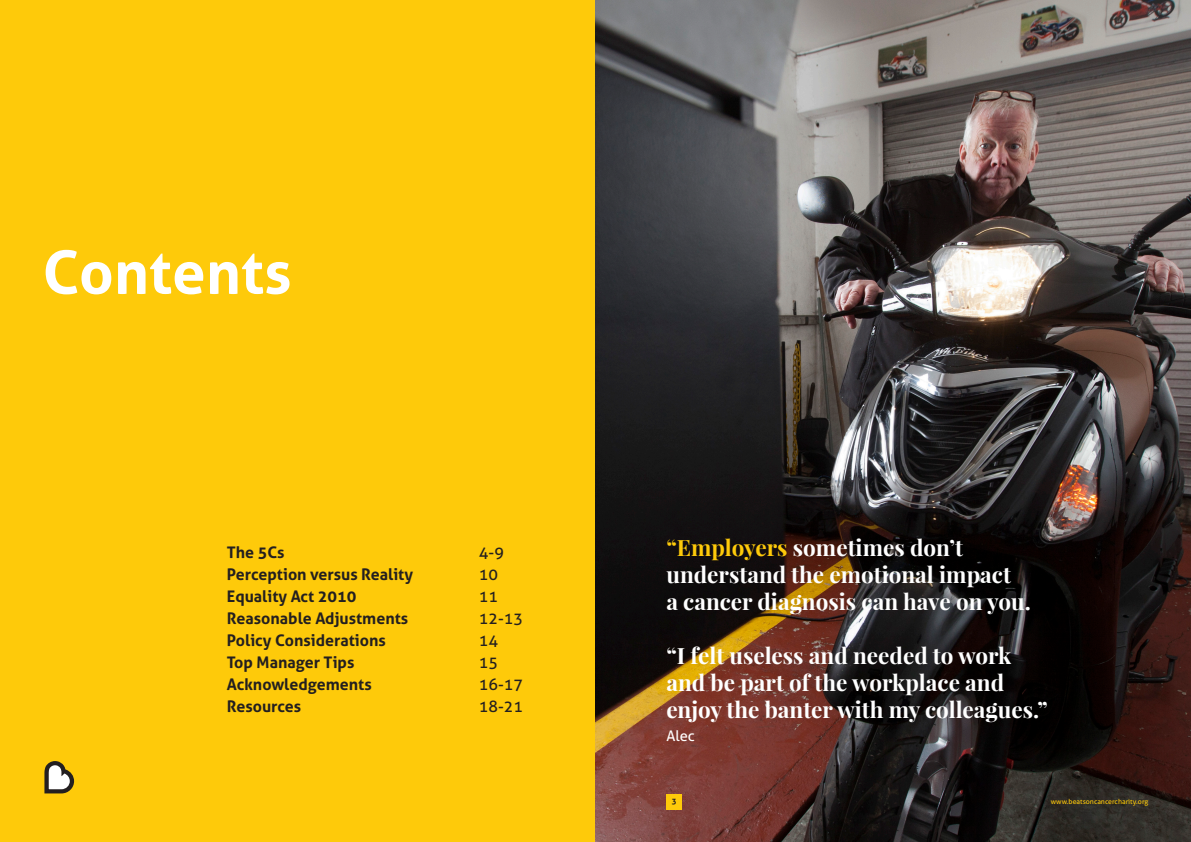
<style>
.page{position:relative;width:1191px;height:842px;background:#fff}
.page>*{position:absolute;margin:0;border:0;box-sizing:border-box;transform-origin:0 0}
.t1{font:700 60px "Aller";color:#fff}
.t2{font:700 22.5px "Playfair Display";color:#fff}
.t3{font:700 16px "Aller";color:#231f20}
.t4{font:16px "Aller";color:#231f20}
.t5{font:14.6px "Aller";color:#fff}
.t6{font:700 8px "Aller";color:#231f20}
.t7{font:7px "Aller";color:#feca0a}
.s1{color:#feca0a}
</style>
<div class="page">
<div style="left:0;top:0;width:595px;height:842px;background:#feca0a"></div>
<svg style="left:44px;top:761px;width:30px;height:32px"></svg>
<img style="left:595px;top:0;width:596px;height:842px">
<div style="left:666px;top:794px;width:16px;height:16px;background:#feca0a"></div>
<p class="t1" style="left:43px;top:235px;width:250px">Contents</p>
<p class="t3" style="left:227px;top:542px;width:59px">The 5Cs</p>
<p class="t4" style="left:479px;top:542px;width:26px">4-9</p>
<p class="t3" style="left:227px;top:564px;width:188px">Perception versus Reality</p>
<p class="t4" style="left:479px;top:564px;width:21px">10</p>
<p class="t3" style="left:227px;top:586px;width:131px">Equality Act 2010</p>
<p class="t4" style="left:479px;top:586px;width:21px">11</p>
<p class="t3" style="left:227px;top:608px;width:183px">Reasonable Adjustments</p>
<p class="t4" style="left:479px;top:608px;width:46px">12-13</p>
<p class="t3" style="left:227px;top:630px;width:161px">Policy Considerations</p>
<p class="t4" style="left:479px;top:630px;width:21px">14</p>
<p class="t3" style="left:227px;top:652px;width:129px">Top Manager Tips</p>
<p class="t4" style="left:479px;top:652px;width:21px">15</p>
<p class="t3" style="left:227px;top:674px;width:146px">Acknowledgements</p>
<p class="t4" style="left:479px;top:674px;width:46px">16-17</p>
<p class="t3" style="left:227px;top:696px;width:76px">Resources</p>
<p class="t4" style="left:479px;top:696px;width:46px">18-21</p>
<p class="t2" style="left:666px;top:533px;width:298px"><span class="s1">“Employers</span> sometimes don’t</p>
<p class="t2" style="left:666px;top:560px;width:346px">understand the emotional impact</p>
<p class="t2" style="left:666px;top:587px;width:366px">a cancer diagnosis can have on you.</p>
<p class="t2" style="left:666px;top:641px;width:346px">“I felt useless and needed to work</p>
<p class="t2" style="left:666px;top:668px;width:339px">and be part of the workplace and</p>
<p class="t2" style="left:666px;top:695px;width:383px">enjoy the banter with my colleagues.”</p>
<p class="t5" style="left:666px;top:727px;width:30px">Alec</p>
<p class="t6" style="left:672px;top:797px;width:6px">3</p>
<p class="t7" style="left:1050px;top:798px;width:99px">www.beatsoncancercharity.org</p>
</div>
